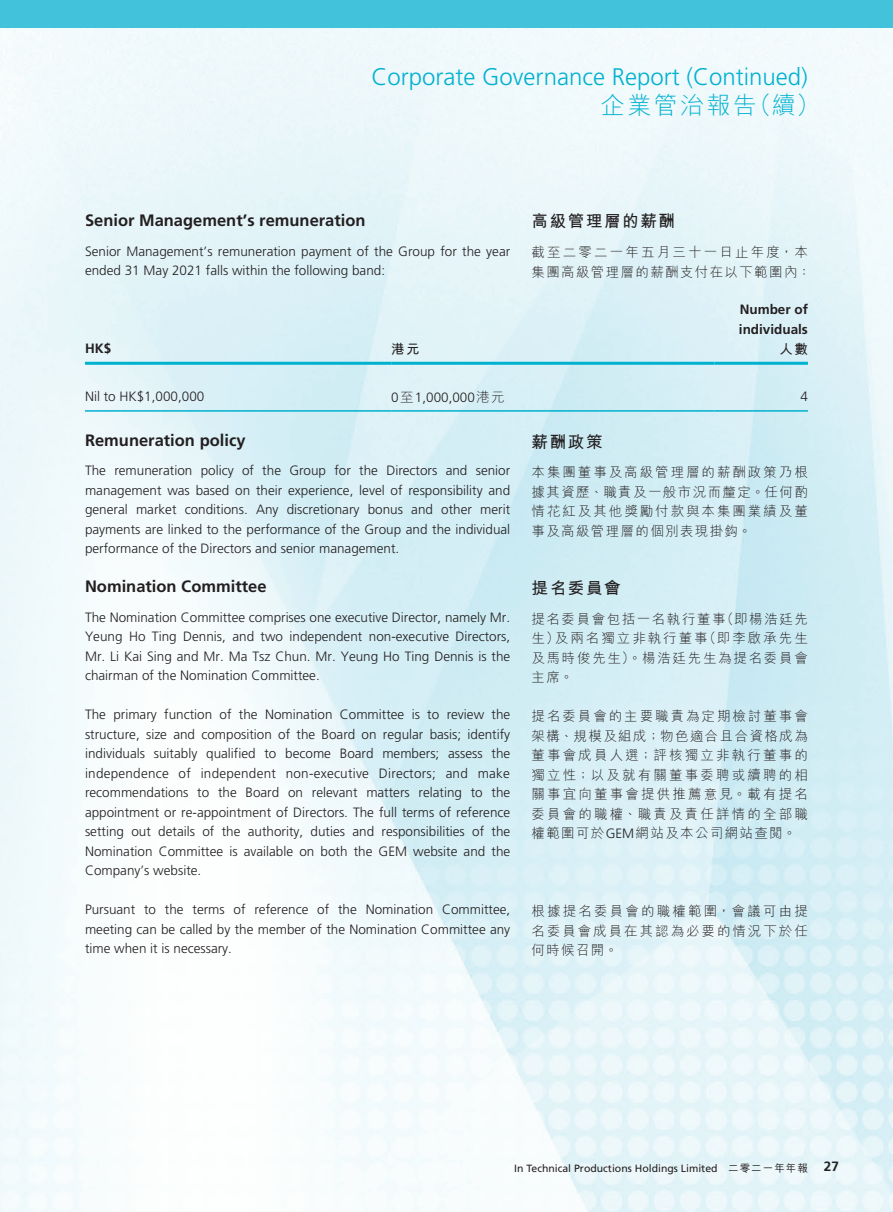
<style>
.page{position:relative;width:893px;height:1212px;background:#fff}
.page>*{position:absolute;margin:0;border:0;box-sizing:border-box;transform-origin:0 0}
.t1{font:300 24px "Frutiger LT Std";color:#00b1d0}
.t2{font:300 24px "M Hei HK";letter-spacing:.1em;color:#00b1d0}
.t3{font:700 16.5px "Frutiger LT Std";color:#231f20}
.t4{font:700 16.5px "M Hei HK";letter-spacing:.1em;color:#231f20}
.t5{font:300 13.5px/19.5px "Frutiger LT Std";color:#231f20;text-align:justify}
.t6{font:300 13.5px/19.5px "M Hei HK";letter-spacing:.145em;color:#231f20;text-align:justify}
.t7{font:300 13.5px/19.5px "M Hei HK";letter-spacing:.1em;color:#231f20}
.t8{font:700 13.5px/19.5px "Frutiger LT Std";color:#231f20}
.t9{font:700 13.5px "M Hei HK";color:#231f20}
.t10{font:10.5px "Frutiger LT Std";color:#231f20}
.s1{font-family:"M Hei HK"}
.s2{font-family:"Frutiger LT Std"}
.s3{font-family:"M Hei HK";font-weight:500}
.s4{font-weight:700;font-size:13.5px}
</style>
<div class="page">
<div style="left:0;top:0;width:893px;height:28px;background:#42c3db"></div>
<hr style="left:85px;top:362px;width:306px;height:3px;background:#00b1d0">
<hr style="left:391px;top:362px;width:323px;height:3px;background:#00b1d0">
<hr style="left:714px;top:362px;width:94px;height:3px;background:#00b1d0">
<hr style="left:85px;top:410px;width:306px;height:2px;background:#00b1d0">
<hr style="left:391px;top:410px;width:323px;height:2px;background:#00b1d0">
<hr style="left:714px;top:410px;width:94px;height:2px;background:#00b1d0">
<h1 class="t1" style="left:371px;top:63px;width:438px">Corporate Governance Report (Continued)</h1>
<h1 class="t2" style="left:601px;top:92px;width:220px">企業管治報告（續）</h1>
<p class="t3" style="left:85px;top:211px;width:282px">Senior Management’s remuneration</p>
<p class="t5" style="left:85px;top:241px;width:427px">Senior Management’s remuneration payment of the Group for the year ended 31 May 2021 falls within the following band:</p>
<p class="t4" style="left:531px;top:209px;width:145px">高級管理層的薪酬</p>
<p class="t7" style="left:531px;top:242px;width:281px">截至二零二一年五月三十一日止年度，本集團高級管理層的薪酬支付在以下範圍內：</p>
<p class="t8" style="left:739px;top:300px;width:71px">Number of individuals</p>
<p class="t8" style="left:85px;top:339px;width:28px">HK$</p>
<p class="t9" style="left:391px;top:339px;width:30px">港元</p>
<p class="t9" style="left:780px;top:339px;width:30px">人數</p>
<p class="t5" style="left:85px;top:387px;width:121px">Nil to HK$1,000,000</p>
<p class="t5" style="left:391px;top:388px;width:115px">0<span class="s1">至</span>1,000,000<span class="s1">港元</span></p>
<p class="t5" style="left:800px;top:387px;width:9px">4</p>
<p class="t3" style="left:85px;top:431px;width:162px">Remuneration policy</p>
<p class="t5" style="left:85px;top:461px;width:427px">The remuneration policy of the Group for the Directors and senior management was based on their experience, level of responsibility and general market conditions. Any discretionary bonus and other merit payments are linked to the performance of the Group and the individual performance of the Directors and senior management.</p>
<p class="t3" style="left:85px;top:577px;width:183px">Nomination Committee</p>
<p class="t5" style="left:85px;top:607px;width:427px">The Nomination Committee comprises one executive Director, namely Mr.<br>Yeung Ho Ting Dennis, and two independent non-executive Directors, Mr. Li Kai Sing and Mr. Ma Tsz Chun. Mr. Yeung Ho Ting Dennis is the chairman of the Nomination Committee.</p>
<p class="t5" style="left:85px;top:705px;width:427px">The primary function of the Nomination Committee is to review the structure, size and composition of the Board on regular basis; identify individuals suitably qualified to become Board members; assess the independence of independent non-executive Directors; and make recommendations to the Board on relevant matters relating to the appointment or re-appointment of Directors. The full terms of reference setting out details of the authority, duties and responsibilities of the Nomination Committee is available on both the GEM website and the Company’s website.</p>
<p class="t5" style="left:85px;top:900px;width:427px">Pursuant to the terms of reference of the Nomination Committee, meeting can be called by the member of the Nomination Committee any time when it is necessary.</p>
<p class="t4" style="left:531px;top:430px;width:72px">薪酬政策</p>
<p class="t6" style="left:531px;top:462px;width:278px">本集團董事及高級管理層的薪酬政策乃根據其資歷、職責及一般市況而釐定。任何酌情花紅及其他獎勵付款與本集團業績及董事及高級管理層的個別表現掛鈎。</p>
<p class="t4" style="left:531px;top:576px;width:91px">提名委員會</p>
<p class="t6" style="left:531px;top:609px;width:278px">提名委員會包括一名執行董事（即楊浩廷先生）及兩名獨立非執行董事（即李啟承先生及馬時俊先生）。楊浩廷先生為提名委員會主席。</p>
<p class="t6" style="left:531px;top:706px;width:278px">提名委員會的主要職責為定期檢討董事會架構、規模及組成；物色適合且合資格成為董事會成員人選；評核獨立非執行董事的獨立性；以及就有關董事委聘或續聘的相關事宜向董事會提供推薦意見。載有提名委員會的職權、職責及責任詳情的全部職權範圍可於<span class="s2">GEM</span>網站及本公司網站查閱。</p>
<p class="t6" style="left:531px;top:901px;width:278px">根據提名委員會的職權範圍，會議可由提名委員會成員在其認為必要的情況下於任何時候召開。</p>
<p class="t10" style="left:514px;top:1162px;width:326px">In Technical Productions Holdings Limited <span class="s3">二零二一年年報</span> <span class="s4">27</span></p>
</div>
